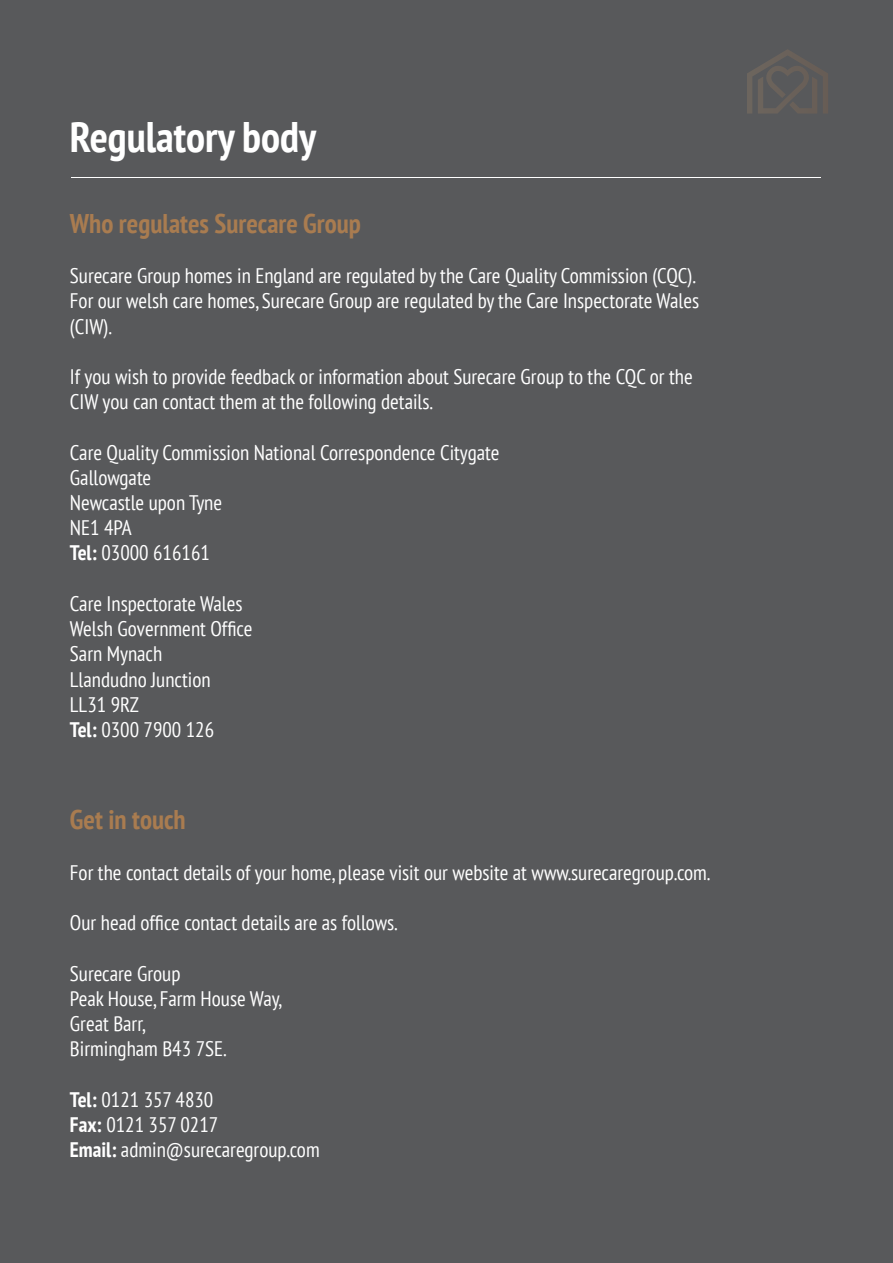
<style>
.page{position:relative;width:893px;height:1263px;background:#58595b}
.page>*{position:absolute;margin:0;border:0;box-sizing:border-box;transform-origin:0 0}
.t1{font:700 condensed 42.6px "PT Sans";color:#fff}
.t2{font:700 condensed 27px "PT Sans";color:#a97c50}
.t3{font:condensed 21px/25.2px "PT Sans";color:#fff}
.s1{font-weight:700}
</style>
<div class="page">
<svg style="left:747px;top:49px;width:81px;height:65px"></svg>
<hr style="left:71px;top:177px;width:750px;height:1px;background:#fff">
<h1 class="t1" style="left:70px;top:108px;width:248px">Regulatory body</h1>
<p class="t2" style="left:70px;top:205px;width:292px">Who regulates Surecare Group</p>
<p class="t3" style="left:70px;top:263px;width:631px">Surecare Group homes in England are regulated by the Care Quality Commission (CQC).<br>For our welsh care homes, Surecare Group are regulated by the Care Inspectorate Wales (CIW).</p>
<p class="t3" style="left:70px;top:364px;width:624px">If you wish to provide feedback or information about Surecare Group to the CQC or the<br>CIW you can contact them at the following details.</p>
<p class="t3" style="left:70px;top:439px;width:431px">Care Quality Commission National Correspondence Citygate<br>Gallowgate<br>Newcastle upon Tyne<br>NE1 4PA<br><span class="s1">Tel:</span> 03000 616161</p>
<p class="t3" style="left:70px;top:590px;width:184px">Care Inspectorate Wales<br>Welsh Government Office<br>Sarn Mynach<br>Llandudno Junction<br>LL31 9RZ<br><span class="s1">Tel:</span> 0300 7900 126</p>
<p class="t2" style="left:70px;top:802px;width:117px">Get in touch</p>
<p class="t3" style="left:70px;top:859px;width:642px">For the contact details of your home, please visit our website at www.surecaregroup.com.</p>
<p class="t3" style="left:70px;top:910px;width:329px">Our head office contact details are as follows.</p>
<p class="t3" style="left:70px;top:960px;width:213px">Surecare Group<br>Peak House, Farm House Way,<br>Great Barr,<br>Birmingham B43 7SE.</p>
<p class="t3" style="left:70px;top:1086px;width:251px"><span class="s1">Tel:</span> 0121 357 4830<br><span class="s1">Fax:</span> 0121 357 0217<br><span class="s1">Email:</span> admin@surecaregroup.com</p>
</div>
